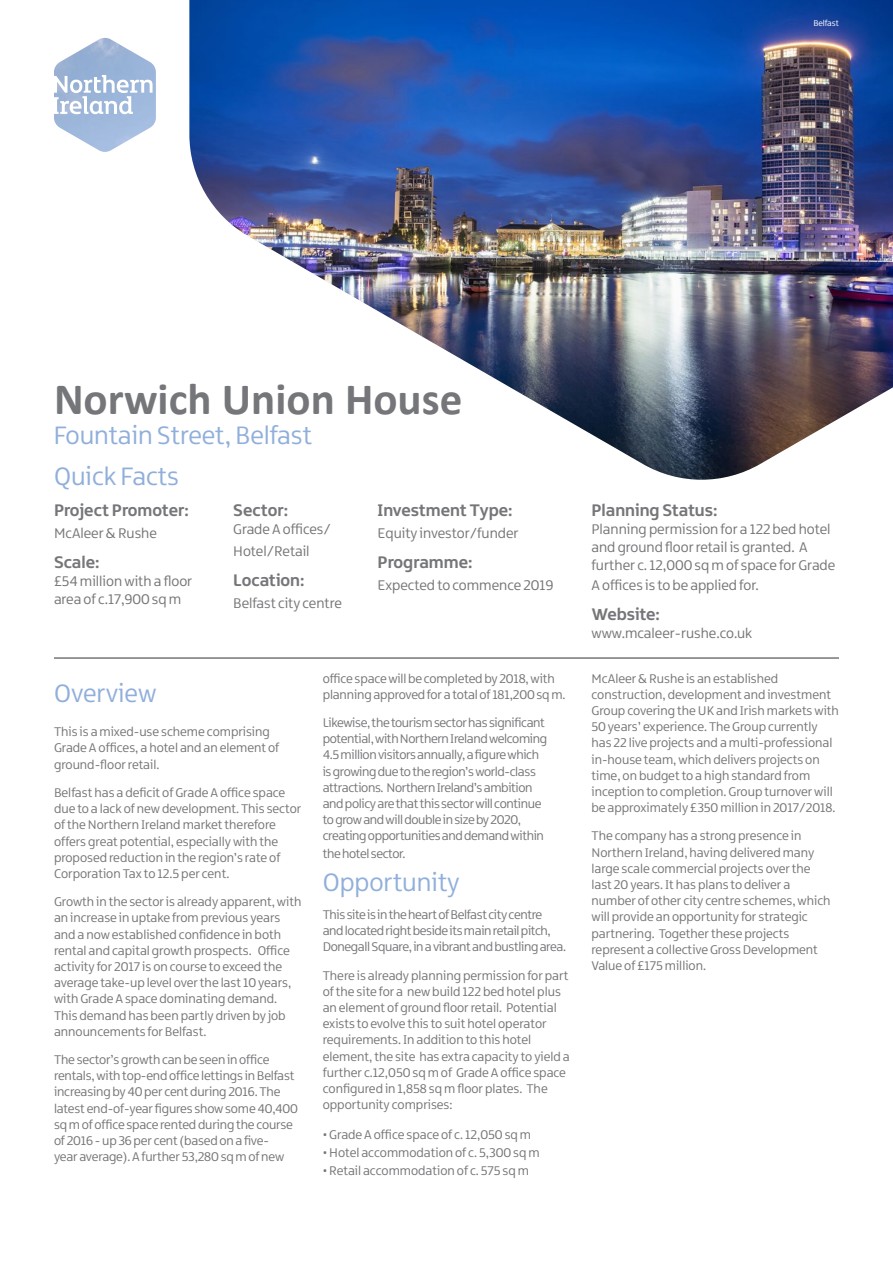
<style>
.page{position:relative;width:893px;height:1263px;background:#fff}
.page>*{position:absolute;margin:0;border:0;box-sizing:border-box;transform-origin:0 0}
.t1{font:700 45px "Calibri";color:#757679}
.t2{font:27px "Northern Ireland";color:#91afdb}
.t3{font:700 18px "Northern Ireland";color:#757679}
.t4{font:15px/18px "Northern Ireland";color:#757679}
.t5{font:13.5px/16.2px "Northern Ireland";color:#757679}
.t6{font:13.5px/16.2px "Northern Ireland";letter-spacing:-.025em;color:#757679}
.t7{font:9px "Northern Ireland";color:#fff}
</style>
<div class="page">
<img style="left:54px;top:38px;width:102px;height:114px">
<img style="left:189px;top:0;width:704px;height:480px">
<hr style="left:54px;top:657px;width:785px;height:2px;background:#757679">
<p class="t7" style="left:813px;top:18px;width:27px">Belfast</p>
<p class="t1" style="left:54px;top:371px;width:410px">Norwich Union House</p>
<p class="t2" style="left:53px;top:420px;width:260px">Fountain Street, Belfast</p>
<p class="t2" style="left:54px;top:460px;width:126px">Quick Facts</p>
<p class="t3" style="left:54px;top:499px;width:136px">Project Promoter:</p>
<p class="t4" style="left:54px;top:524px;width:104px">McAleer &amp; Rushe</p>
<p class="t3" style="left:54px;top:551px;width:47px">Scale:</p>
<p class="t4" style="left:54px;top:572px;width:140px">£54 million with a floor area of c.17,900 sq m</p>
<p class="t3" style="left:233px;top:499px;width:56px">Sector:</p>
<p class="t4" style="left:233px;top:519px;width:99px;line-height:21.6px">Grade A offices/<br>Hotel/Retail</p>
<p class="t3" style="left:233px;top:569px;width:73px">Location:</p>
<p class="t4" style="left:233px;top:594px;width:110px">Belfast city centre</p>
<p class="t3" style="left:378px;top:499px;width:136px">Investment Type:</p>
<p class="t4" style="left:378px;top:524px;width:142px">Equity investor/funder</p>
<p class="t3" style="left:378px;top:551px;width:96px">Programme:</p>
<p class="t4" style="left:378px;top:576px;width:177px">Expected to commence 2019</p>
<p class="t2" style="left:54px;top:678px;width:104px">Overview</p>
<p class="t5" style="left:54px;top:724px;width:227px">This is a mixed-use scheme comprising<br>Grade A offices, a hotel and an element of ground-floor retail.</p>
<p class="t5" style="left:54px;top:784px;width:249px">Belfast has a deficit of Grade A office space due to a lack of new development. This sector of the Northern Ireland market therefore offers great potential, especially with the proposed reduction in the region’s rate of Corporation Tax to 12.5 per cent.</p>
<p class="t5" style="left:54px;top:894px;width:249px">Growth in the sector is already apparent, with an increase in uptake from previous years and a now established confidence in both rental and capital growth prospects. Office activity for 2017 is on course to exceed the average take-up level over the last 10 years, with Grade A space dominating demand.<br>This demand has been partly driven by job announcements for Belfast.</p>
<p class="t5" style="left:54px;top:1051px;width:246px">The sector’s growth can be seen in office rentals, with top-end office lettings in Belfast increasing by 40 per cent during 2016. The latest end-of-year figures show some 40,400 sq m of office space rented during the course of 2016 - up 36 per cent (based on a five-<br>year average). A further 53,280 sq m of new</p>
<p class="t5" style="left:323px;top:670px;width:244px">office space will be completed by 2018, with planning approved for a total of 181,200 sq m.</p>
<p class="t6" style="left:323px;top:714px;width:226px">Likewise, the tourism sector has significant potential, with Northern Ireland welcoming 4.5 million visitors annually, a figure which is growing due to the region’s world-class attractions. Northern Ireland’s ambition and policy are that this sector will continue to grow and will double in size by 2020, creating opportunities and demand within</p>
<p class="t6" style="left:323px;top:846px;width:84px">the hotel sector.</p>
<p class="t2" style="left:323px;top:867px;width:139px">Opportunity</p>
<p class="t6" style="left:323px;top:906px;width:245px">This site is in the heart of Belfast city centre and located right beside its main retail pitch,<br>Donegall Square, in a vibrant and bustling area.</p>
<p class="t5" style="left:323px;top:967px;width:248px">There is already planning permission for part of the site for a new build 122 bed hotel plus an element of ground floor retail. Potential exists to evolve this to suit hotel operator requirements. In addition to this hotel element, the site has extra capacity to yield a further c.12,050 sq m of Grade A office space configured in 1,858 sq m floor plates. The opportunity comprises:</p>
<p class="t5" style="left:323px;top:1127px;width:210px">• Grade A office space of c. 12,050 sq m</p>
<p class="t5" style="left:323px;top:1145px;width:218px">• Hotel accommodation of c. 5,300 sq m</p>
<p class="t5" style="left:323px;top:1163px;width:208px">• Retail accommodation of c. 575 sq m</p>
<p class="t3" style="left:591px;top:499px;width:127px">Planning Status:</p>
<p class="t4" style="left:591px;top:521px;width:245px">Planning permission for a 122 bed hotel and ground floor retail is granted. A further c. 12,000 sq m of space for Grade</p>
<p class="t4" style="left:591px;top:576px;width:169px">A offices is to be applied for.</p>
<p class="t3" style="left:591px;top:603px;width:70px">Website:</p>
<p class="t4" style="left:591px;top:624px;width:162px">www.mcaleer-rushe.co.uk</p>
<p class="t5" style="left:591px;top:670px;width:249px">McAleer &amp; Rushe is an established construction, development and investment Group covering the UK and Irish markets with 50 years’ experience. The Group currently has 22 live projects and a multi-professional in-house team, which delivers projects on time, on budget to a high standard from inception to completion. Group turnover will be approximately £350 million in 2017/2018.</p>
<p class="t5" style="left:591px;top:828px;width:241px">The company has a strong presence in Northern Ireland, having delivered many large scale commercial projects over the last 20 years. It has plans to deliver a number of other city centre schemes, which will provide an opportunity for strategic partnering. Together these projects represent a collective Gross Development Value of £175 million.</p>
</div>
